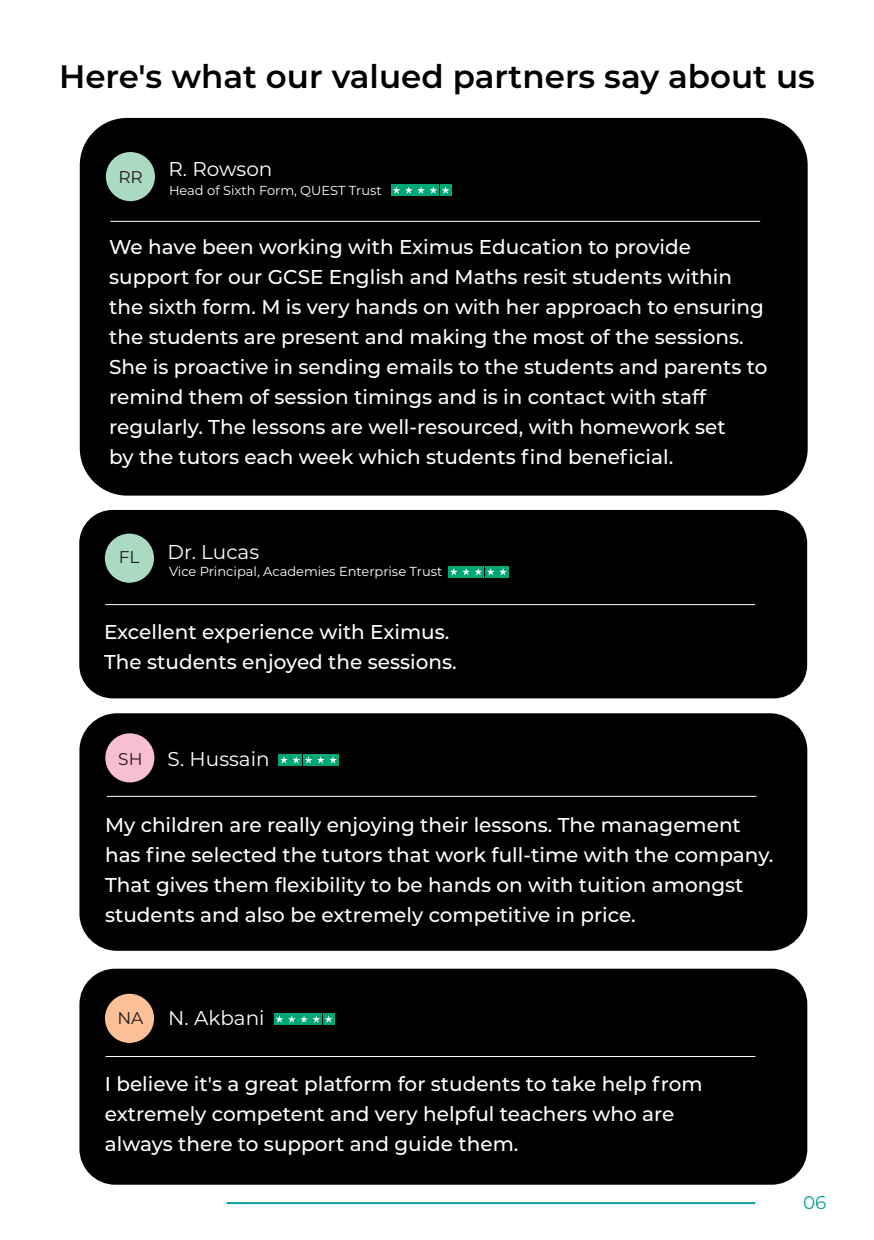
<style>
.page{position:relative;width:874px;height:1240px;background:#fff}
.page>*{position:absolute;margin:0;border:0;box-sizing:border-box;transform-origin:0 0}
.t1{font:600 32.5px "Montserrat";color:#000}
.t2{font:500 20px/30px "Montserrat";color:#fff}
.t3{font:20px "Montserrat";color:#fff}
.t4{font:18.45px "Montserrat";color:#069e9e}
.t5{font:16.95px "Montserrat";color:#1f181a}
.t6{font:13px "Montserrat";color:#fff}
.s1{font-size:16.95px;color:#1f181a}
</style>
<div class="page">
<div style="left:80px;top:118px;width:728px;height:378px;background:#000;border-radius:47px"></div>
<div style="left:79px;top:510px;width:728px;height:188px;background:#000;border-radius:33px"></div>
<div style="left:448px;top:566px;width:11px;height:11px;background:#00a776"></div>
<div style="left:461px;top:566px;width:11px;height:11px;background:#00a776"></div>
<div style="left:473px;top:566px;width:11px;height:11px;background:#00a776"></div>
<div style="left:485px;top:566px;width:11px;height:11px;background:#00a776"></div>
<div style="left:498px;top:566px;width:11px;height:11px;background:#00a776"></div>
<svg style="left:450px;top:568px;width:57px;height:8px"></svg>
<div style="left:79px;top:713px;width:728px;height:238px;background:#000;border-radius:37px"></div>
<div style="left:105px;top:534px;width:49px;height:49px;background:#abdac2;border-radius:50%"></div>
<hr style="left:105px;top:604px;width:650px;height:1px;background:#fff">
<hr style="left:110px;top:221px;width:650px;height:1px;background:#fff">
<div style="left:79px;top:969px;width:728px;height:216px;background:#000;border-radius:36px"></div>
<div style="left:391px;top:185px;width:11px;height:11px;background:#00a776"></div>
<div style="left:403px;top:185px;width:11px;height:11px;background:#00a776"></div>
<div style="left:416px;top:185px;width:11px;height:11px;background:#00a776"></div>
<div style="left:428px;top:185px;width:11px;height:11px;background:#00a776"></div>
<div style="left:440px;top:185px;width:11px;height:11px;background:#00a776"></div>
<svg style="left:393px;top:186px;width:57px;height:8px"></svg>
<div style="left:106px;top:152px;width:49px;height:49px;background:#abdac2;border-radius:50%"></div>
<hr style="left:227px;top:1202px;width:528px;height:2px;background:#069e9e">
<div style="left:105px;top:994px;width:49px;height:49px;background:#fcc097;border-radius:50%"></div>
<hr style="left:106px;top:1056px;width:649px;height:1px;background:#fff">
<div style="left:274px;top:1014px;width:11px;height:11px;background:#00a776"></div>
<div style="left:286px;top:1014px;width:11px;height:11px;background:#00a776"></div>
<div style="left:299px;top:1014px;width:11px;height:11px;background:#00a776"></div>
<div style="left:311px;top:1014px;width:11px;height:11px;background:#00a776"></div>
<div style="left:323px;top:1014px;width:11px;height:11px;background:#00a776"></div>
<svg style="left:276px;top:1015px;width:56px;height:8px"></svg>
<div style="left:105px;top:733px;width:49px;height:49px;background:#f8bfd2;border-radius:50%"></div>
<hr style="left:107px;top:796px;width:650px;height:1px;background:#fff">
<div style="left:279px;top:754px;width:11px;height:11px;background:#00a776"></div>
<div style="left:291px;top:754px;width:11px;height:11px;background:#00a776"></div>
<div style="left:303px;top:754px;width:11px;height:11px;background:#00a776"></div>
<div style="left:315px;top:754px;width:11px;height:11px;background:#00a776"></div>
<div style="left:328px;top:754px;width:11px;height:11px;background:#00a776"></div>
<svg style="left:280px;top:756px;width:57px;height:8px"></svg>
<h1 class="t1" style="left:59px;top:53px;width:757px">Here's what our valued partners say about us</h1>
<p class="t5" style="left:118px;top:165px;width:26px">RR</p>
<p class="t3" style="left:168px;top:155px;width:105px">R. Rowson</p>
<p class="t6" style="left:169px;top:181px;width:214px">Head of Sixth Form, QUEST Trust</p>
<p class="t2" style="left:109px;top:231px;width:660px">We have been working with Eximus Education to provide support for our GCSE English and Maths resit students within the sixth form. M is very hands on with her approach to ensuring the students are present and making the most of the sessions.<br>She is proactive in sending emails to the students and parents to remind them of session timings and is in contact with staff regularly. The lessons are well-resourced, with homework set<br>by the tutors each week which students find beneficial.</p>
<p class="t5" style="left:119px;top:546px;width:22px">FL</p>
<p class="t3" style="left:167px;top:538px;width:93px">Dr. Lucas</p>
<p class="t6" style="left:169px;top:562px;width:275px">Vice Principal, Academies Enterprise Trust</p>
<p class="t2" style="left:104px;top:616px;width:354px">Excellent experience with Eximus.<br>The students enjoyed the sessions.</p>
<p class="t3" style="left:118px;top:745px;width:153px"><span class="s1">SH</span> S. Hussain</p>
<p class="t2" style="left:105px;top:809px;width:670px">My children are really enjoying their lessons. The management has fine selected the tutors that work full-time with the company.<br>That gives them flexibility to be hands on with tuition amongst students and also be extremely competitive in price.</p>
<p class="t5" style="left:117px;top:1007px;width:27px">NA</p>
<p class="t3" style="left:168px;top:1005px;width:98px">N. Akbani</p>
<p class="t2" style="left:105px;top:1068px;width:599px">I believe it's a great platform for students to take help from extremely competent and very helpful teachers who are always there to support and guide them.</p>
<p class="t4" style="left:803px;top:1190px;width:25px">06</p>
</div>
